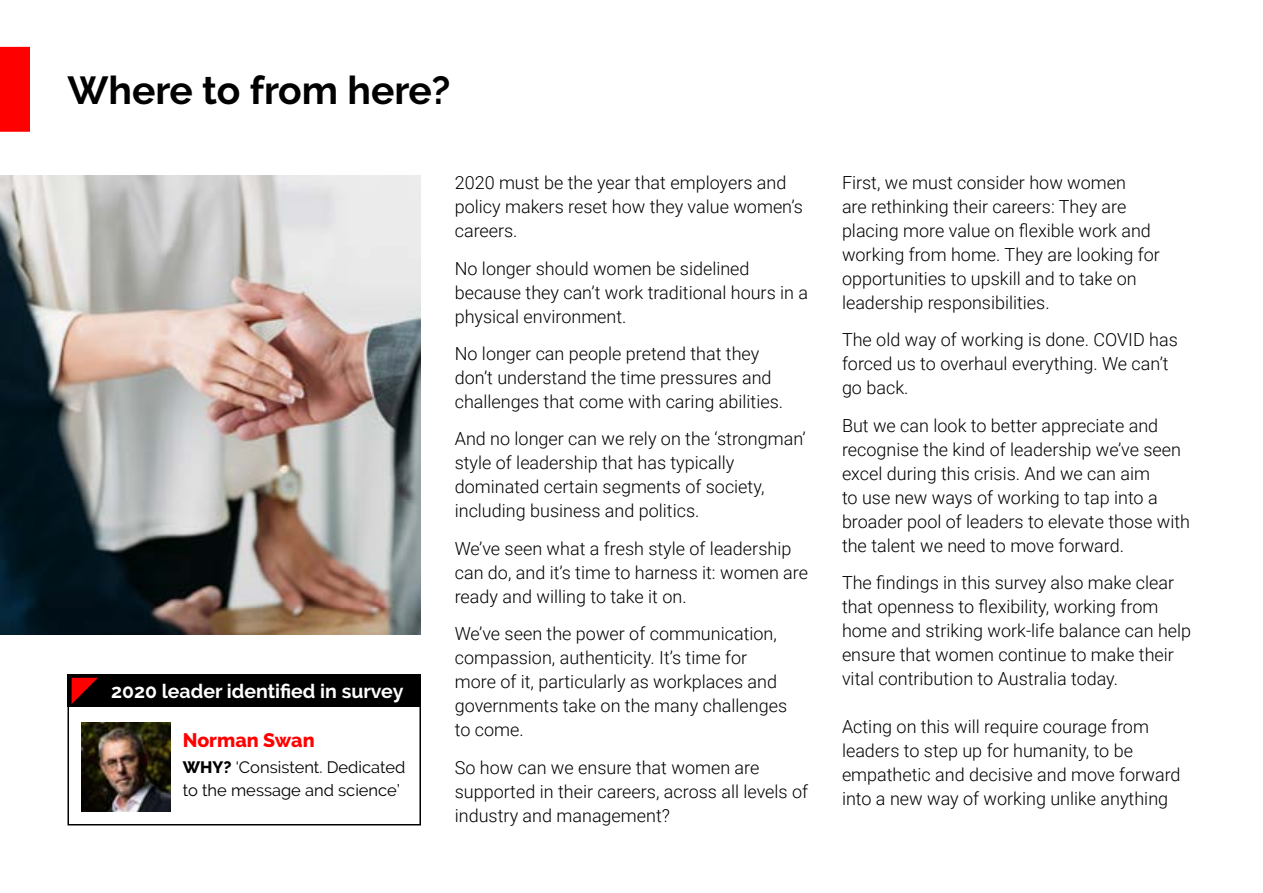
<style>
.page{position:relative;width:1263px;height:893px;background:#fff}
.page>*{position:absolute;margin:0;border:0;box-sizing:border-box;transform-origin:0 0}
.t1{font:700 39px "Raleway";color:#000}
.t2{font:700 19.5px "Raleway";color:#fff}
.t3{font:800 19.5px "Raleway";color:#f00}
.t4{font:300 18px/24px "Roboto";color:#000}
.t5{font:16.5px/22.5px "Raleway";color:#000}
.s1{font-weight:800}
</style>
<div class="page">
<div style="left:0;top:47px;width:30px;height:85px;background:#f00"></div>
<div style="left:68px;top:675px;width:353px;height:150px;border:2px solid #000"></div>
<div style="left:68px;top:674px;width:353px;height:33px;background:#000"></div>
<img style="left:81px;top:722px;width:89px;height:90px">
<svg style="left:72px;top:678px;width:26px;height:26px"></svg>
<img style="left:0;top:176px;width:421px;height:458px">
<h1 class="t1" style="left:68px;top:68px;width:384px">Where to from here?</h1>
<p class="t2" style="left:111px;top:680px;width:294px">2020 leader identified in survey</p>
<p class="t3" style="left:183px;top:729px;width:133px">Norman Swan</p>
<p class="t5" style="left:183px;top:756px;width:224px"><span class="s1">WHY?</span> ‘Consistent. Dedicated to the message and science’</p>
<p class="t4" style="left:455px;top:170px;width:350px">2020 must be the year that employers and policy makers reset how they value women’s careers.</p>
<p class="t4" style="left:455px;top:255px;width:355px">No longer should women be sidelined because they can’t work traditional hours in a physical environment.</p>
<p class="t4" style="left:455px;top:341px;width:330px">No longer can people pretend that they don’t understand the time pressures and challenges that come with caring abilities.</p>
<p class="t4" style="left:455px;top:426px;width:353px">And no longer can we rely on the ‘strongman’ style of leadership that has typically dominated certain segments of society, including business and politics.</p>
<p class="t4" style="left:455px;top:536px;width:355px">We’ve seen what a fresh style of leadership can do, and it’s time to harness it: women are ready and willing to take it on.</p>
<p class="t4" style="left:455px;top:621px;width:334px">We’ve seen the power of communication, compassion, authenticity. It’s time for more of it, particularly as workplaces and governments take on the many challenges to come.</p>
<p class="t4" style="left:455px;top:755px;width:355px">So how can we ensure that women are supported in their careers, across all levels of industry and management?</p>
<p class="t4" style="left:842px;top:170px;width:319px">First, we must consider how women<br>are rethinking their careers: They are placing more value on flexible work and working from home. They are looking for opportunities to upskill and to take on leadership responsibilities.</p>
<p class="t4" style="left:842px;top:327px;width:337px">The old way of working is done. COVID has forced us to overhaul everything. We can’t go back.</p>
<p class="t4" style="left:842px;top:413px;width:350px">But we can look to better appreciate and recognise the kind of leadership we’ve seen excel during this crisis. And we can aim<br>to use new ways of working to tap into a broader pool of leaders to elevate those with the talent we need to move forward.</p>
<p class="t4" style="left:842px;top:570px;width:351px">The findings in this survey also make clear that openness to flexibility, working from home and striking work-life balance can help ensure that women continue to make their vital contribution to Australia today.</p>
<p class="t4" style="left:842px;top:714px;width:340px">Acting on this will require courage from leaders to step up for humanity, to be empathetic and decisive and move forward into a new way of working unlike anything</p>
</div>
